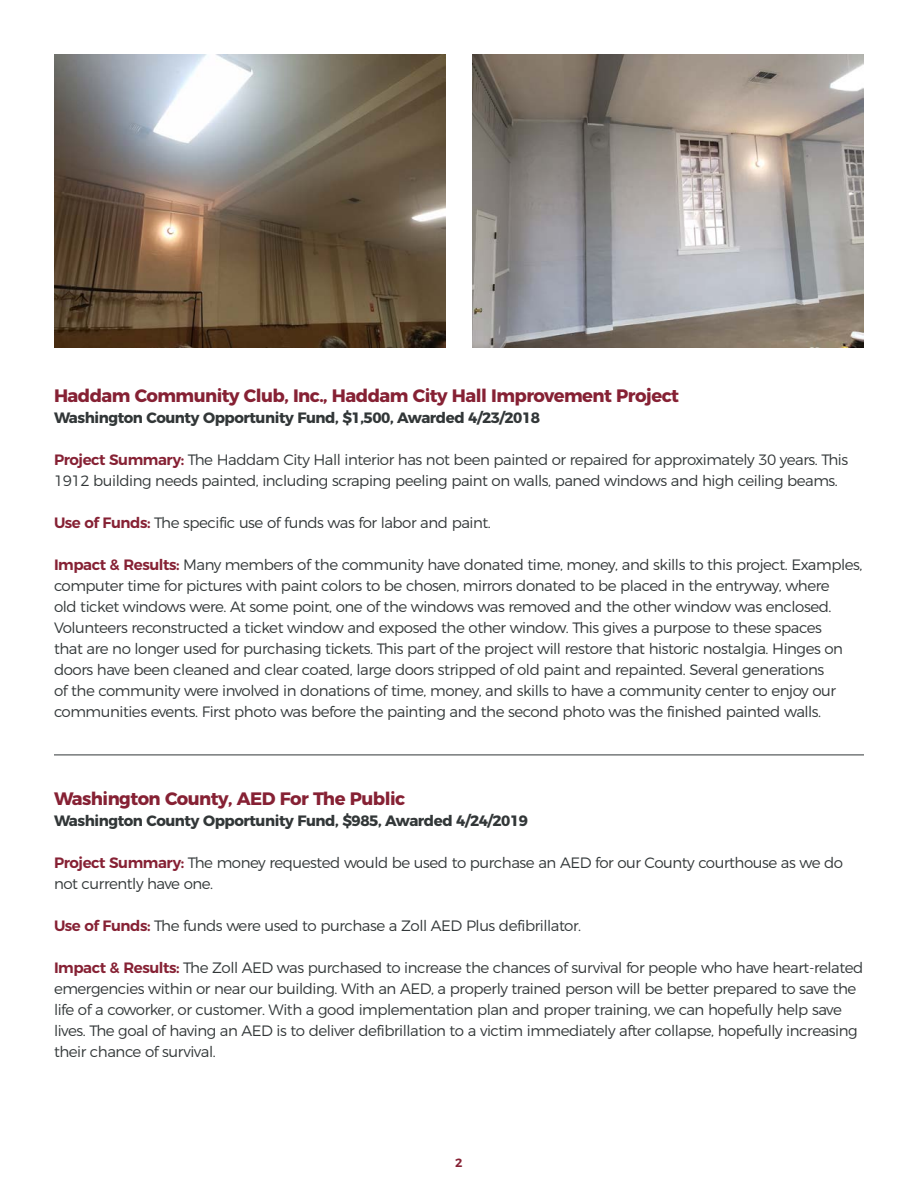
<style>
.page{position:relative;width:918px;height:1188px;background:#fff}
.page>*{position:absolute;margin:0;border:0;box-sizing:border-box;transform-origin:0 0}
.t1{font:700 18px "Montserrat";letter-spacing:-.03em;color:#862134}
.t2{font:300 15px/21px "Montserrat";letter-spacing:-.03em;color:#323738}
.t3{font:700 15px "Montserrat";letter-spacing:-.03em;color:#323738}
.t4{font:600 12px "Montserrat";color:#862134}
.s1{font-weight:600;color:#862134}
</style>
<div class="page">
<img style="left:472px;top:54px;width:392px;height:294px">
<img style="left:54px;top:54px;width:392px;height:294px">
<hr style="left:54px;top:755px;width:810px;height:1px;background:#323738">
<p class="t1" style="left:54px;top:381px;width:627px">Haddam Community Club, Inc., Haddam City Hall Improvement Project</p>
<p class="t3" style="left:54px;top:406px;width:488px">Washington County Opportunity Fund, $1,500, Awarded 4/23/2018</p>
<p class="t2" style="left:54px;top:448px;width:796px"><span class="s1">Project Summary:</span> The Haddam City Hall interior has not been painted or repaired for approximately 30 years. This<br>1912 building needs painted, including scraping peeling paint on walls, paned windows and high ceiling beams.</p>
<p class="t2" style="left:54px;top:511px;width:438px"><span class="s1">Use of Funds:</span> The specific use of funds was for labor and paint.</p>
<p class="t2" style="left:54px;top:553px;width:810px"><span class="s1">Impact &amp; Results:</span> Many members of the community have donated time, money, and skills to this project. Examples, computer time for pictures with paint colors to be chosen, mirrors donated to be placed in the entryway, where<br>old ticket windows were. At some point, one of the windows was removed and the other window was enclosed.<br>Volunteers reconstructed a ticket window and exposed the other window. This gives a purpose to these spaces<br>that are no longer used for purchasing tickets. This part of the project will restore that historic nostalgia. Hinges on doors have been cleaned and clear coated, large doors stripped of old paint and repainted. Several generations<br>of the community were involved in donations of time, money, and skills to have a community center to enjoy our communities events. First photo was before the painting and the second photo was the finished painted walls.</p>
<p class="t1" style="left:54px;top:784px;width:353px">Washington County, AED For The Public</p>
<p class="t3" style="left:54px;top:809px;width:476px">Washington County Opportunity Fund, $985, Awarded 4/24/2019</p>
<p class="t2" style="left:54px;top:851px;width:791px"><span class="s1">Project Summary:</span> The money requested would be used to purchase an AED for our County courthouse as we do not currently have one.</p>
<p class="t2" style="left:54px;top:914px;width:529px"><span class="s1">Use of Funds:</span> The funds were used to purchase a Zoll AED Plus defibrillator.</p>
<p class="t2" style="left:54px;top:956px;width:811px"><span class="s1">Impact &amp; Results:</span> The Zoll AED was purchased to increase the chances of survival for people who have heart-related emergencies within or near our building. With an AED, a properly trained person will be better prepared to save the life of a coworker, or customer. With a good implementation plan and proper training, we can hopefully help save lives. The goal of having an AED is to deliver defibrillation to a victim immediately after collapse, hopefully increasing their chance of survival.</p>
<p class="t4" style="left:455px;top:1153px;width:9px">2</p>
</div>
